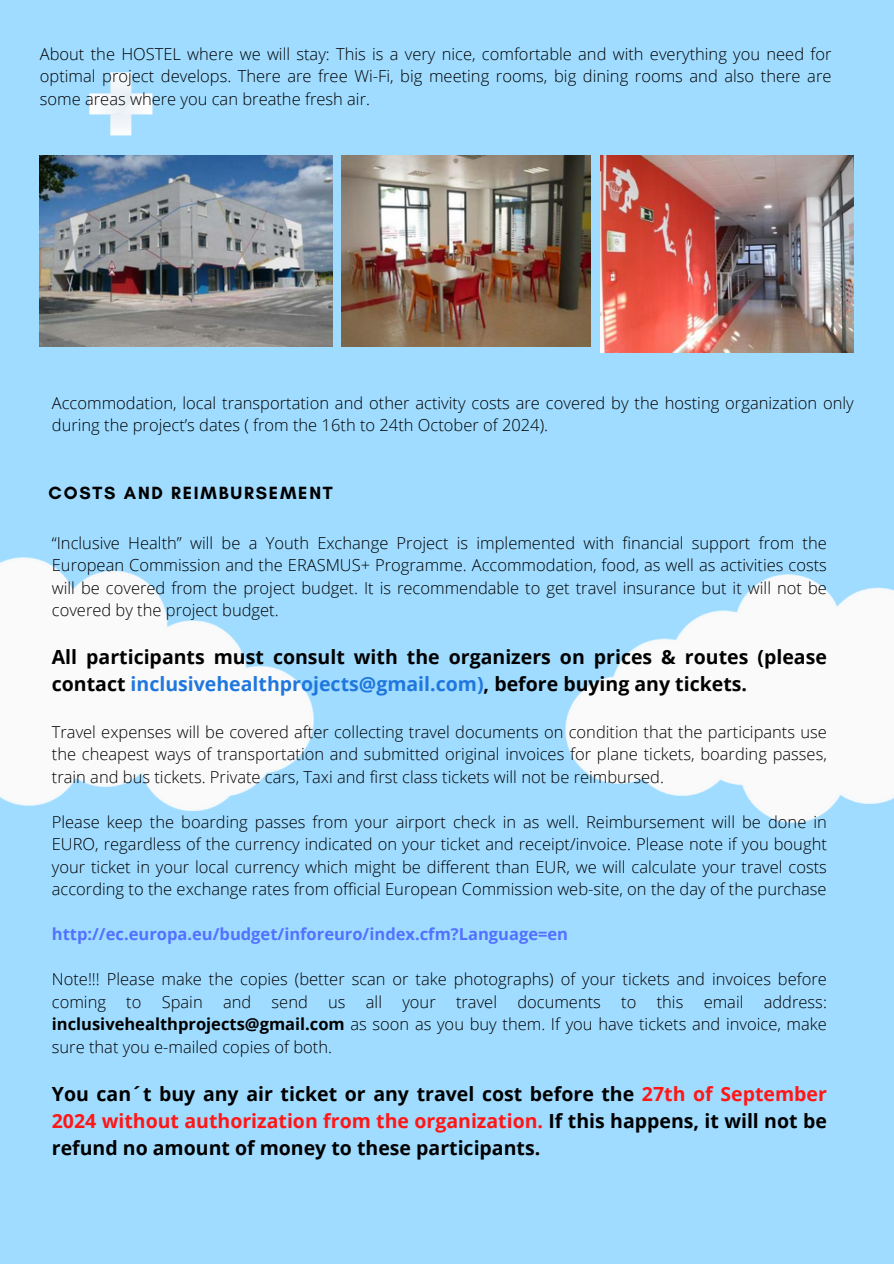
<style>
.page{position:relative;width:894px;height:1264px;background:#fff}
.page>*{position:absolute;margin:0;border:0;box-sizing:border-box;transform-origin:0 0}
.t1{font:700 19.5px/27px "Open Sans";color:#000}
.t2{font:700 18px "Glacial Indifference";letter-spacing:.1em;color:#000}
.t3{font:300 16.5px/22.5px "Open Sans";color:#000;text-align:justify}
.t4{font:700 16.5px "Open Sans";color:#5271ff}
.s1{color:#1f77de}
.s2{font-weight:700}
.s3{color:#ff1616}
</style>
<div class="page">
<div style="left:0;top:0;width:893px;height:1263px;background:#a0dcff"></div>
<img style="left:0;top:557px;width:313px;height:253px">
<img style="left:565px;top:574px;width:328px;height:249px">
<svg style="left:89px;top:72px;width:63px;height:63px"></svg>
<img style="left:40px;top:155px;width:292px;height:191px">
<img style="left:342px;top:155px;width:248px;height:192px">
<img style="left:600px;top:155px;width:253px;height:197px">
<p class="t3" style="left:40px;top:42px;width:792px">About the HOSTEL where we will stay: This is a very nice, comfortable and with everything you need for optimal project develops. There are free Wi-Fi, big meeting rooms, big dining rooms and also there are some areas where you can breathe fresh air.</p>
<p class="t3" style="left:52px;top:391px;width:803px">Accommodation, local transportation and other activity costs are covered by the hosting organization only during the project’s dates ( from the 16th to 24th October of 2024).</p>
<p class="t2" style="left:49px;top:482px;width:285px">COSTS AND REIMBURSEMENT</p>
<p class="t3" style="left:52px;top:531px;width:776px">“Inclusive Health” will be a Youth Exchange Project is implemented with financial support from the European Commission and the ERASMUS+ Programme. Accommodation, food, as well as activities costs will be covered from the project budget. It is recommendable to get travel insurance but it will not be covered by the project budget.</p>
<p class="t1" style="left:52px;top:643px;width:776px">All participants must consult with the organizers on prices &amp; routes (please contact <span class="s1">inclusivehealthprojects@gmail.com)</span>, before buying any tickets.</p>
<p class="t3" style="left:52px;top:720px;width:776px">Travel expenses will be covered after collecting travel documents on condition that the participants use the cheapest ways of transportation and submitted original invoices for plane tickets, boarding passes, train and bus tickets. Private cars, Taxi and first class tickets will not be reimbursed.</p>
<p class="t3" style="left:52px;top:810px;width:776px">Please keep the boarding passes from your airport check in as well. Reimbursement will be done in EURO, regardless of the currency indicated on your ticket and receipt/invoice. Please note if you bought your ticket in your local currency which might be different than EUR, we will calculate your travel costs according to the exchange rates from official European Commission web-site, on the day of the purchase</p>
<h1 class="t4" style="left:52px;top:922px;width:517px">http://ec.europa.eu/budget/inforeuro/index.cfm?Language=en</h1>
<p class="t3" style="left:52px;top:967px;width:776px">Note!!! Please make the copies (better scan or take photographs) of your tickets and invoices before coming to Spain and send us all your travel documents to this email address: <span class="s2">inclusivehealthprojects@gmail.com</span> as soon as you buy them. If you have tickets and invoice, make sure that you e-mailed copies of both.</p>
<h2 class="t1" style="left:52px;top:1080px;width:776px;text-align:justify">You can´t buy any air ticket or any travel cost before the <span class="s3">27th of September 2024 without authorization from the organization.</span> If this happens, it will not be refund no amount of money to these participants.</h2>
</div>
